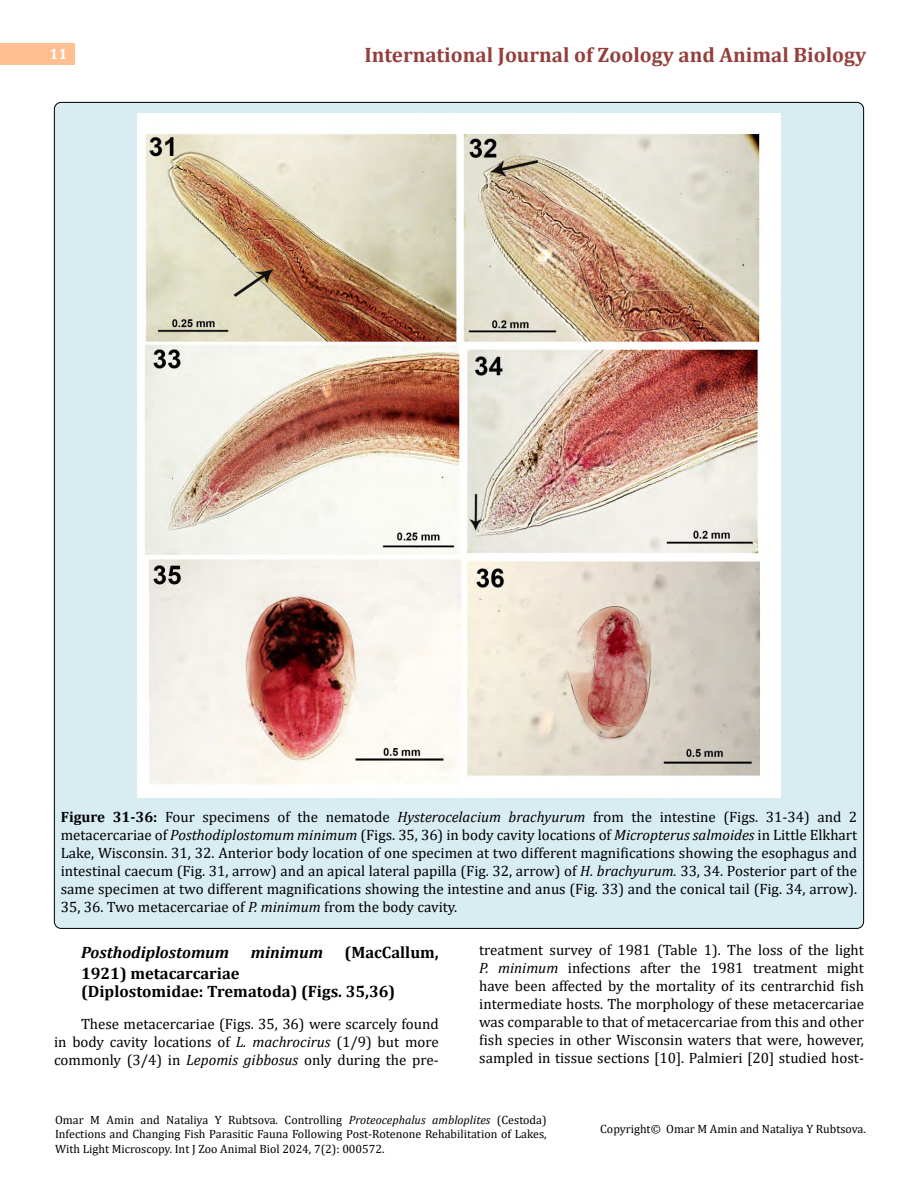
<style>
.page{position:relative;width:918px;height:1188px;background:#fff}
.page>*{position:absolute;margin:0;border:0;box-sizing:border-box;transform-origin:0 0}
.t1{font:700 21px "Cambria";color:#953f3c}
.t2{font:700 16.5px/18px "Cambria";color:#000}
.t3{font:italic 700 16.5px "Cambria";color:#000}
.t4{font:15px/18px "Cambria";color:#000;text-align:justify}
.t5{font:700 15px "Cambria";color:#fff}
.t6{font:12px/14.4px "Cambria";color:#000;text-align:justify}
.s1{font-weight:700}
.s2{font-style:italic}
</style>
<div class="page">
<div style="left:0;top:43px;width:75px;height:21px;background:#ffbf91"></div>
<div style="left:54px;top:102px;width:810px;height:826px;background:#d8edf2;border-radius:7px"></div>
<img style="left:137px;top:114px;width:644px;height:683px">
<p class="t5" style="left:50px;top:44px;width:19px">11</p>
<h1 class="t1" style="left:364px;top:40px;width:503px">International Journal of Zoology and Animal Biology</h1>
<p class="t4" style="left:61px;top:808px;width:798px"><span class="s1">Figure 31-36:</span> Four specimens of the nematode <span class="s2">Hysterocelacium brachyurum</span> from the intestine (Figs. 31-34) and 2 metacercariae of <span class="s2">Posthodiplostomum minimum</span> (Figs. 35, 36) in body cavity locations of <span class="s2">Micropterus salmoides</span> in Little Elkhart Lake, Wisconsin. 31, 32. Anterior body location of one specimen at two different magnifications showing the esophagus and intestinal caecum (Fig. 31, arrow) and an apical lateral papilla (Fig. 32, arrow) of <span class="s2">H. brachyurum.</span> 33, 34. Posterior part of the same specimen at two different magnifications showing the intestine and anus (Fig. 33) and the conical tail (Fig. 34, arrow).<br>35, 36. Two metacercariae of <span class="s2">P. minimum</span> from the body cavity.</p>
<p class="t3" style="left:81px;top:941px;width:150px">Posthodiplostomum</p>
<p class="t3" style="left:251px;top:941px;width:74px">minimum</p>
<p class="t2" style="left:345px;top:943px;width:96px">(MacCallum,</p>
<p class="t2" style="left:81px;top:964px;width:316px">1921) metacarcariae<br>(Diplostomidae: Trematoda) (Figs. 35,36)</p>
<p class="t4" style="left:54px;top:1014px;width:386px;text-indent:27px">These metacercariae (Figs. 35, 36) were scarcely found in body cavity locations of <span class="s2">L. machrocirus</span> (1/9) but more commonly (3/4) in <span class="s2">Lepomis gibbosus</span> only during the pre-</p>
<p class="t4" style="left:479px;top:941px;width:386px">treatment survey of 1981 (Table 1). The loss of the light <span class="s2">P. minimum</span> infections after the 1981 treatment might have been affected by the mortality of its centrarchid fish intermediate hosts. The morphology of these metacercariae was comparable to that of metacercariae from this and other fish species in other Wisconsin waters that were, however, sampled in tissue sections [10]. Palmieri [20] studied host-</p>
<p class="t6" style="left:55px;top:1113px;width:493px">Omar M Amin and Nataliya Y Rubtsova. Controlling <span class="s2">Proteocephalus ambloplites</span> (Cestoda)<br>Infections and Changing Fish Parasitic Fauna Following Post-Rotenone Rehabilitation of Lakes, With Light Microscopy. Int J Zoo Animal Biol 2024, 7(2): 000572.</p>
<p class="t6" style="left:600px;top:1121px;width:267px">Copyright© Omar M Amin and Nataliya Y Rubtsova.</p>
</div>
